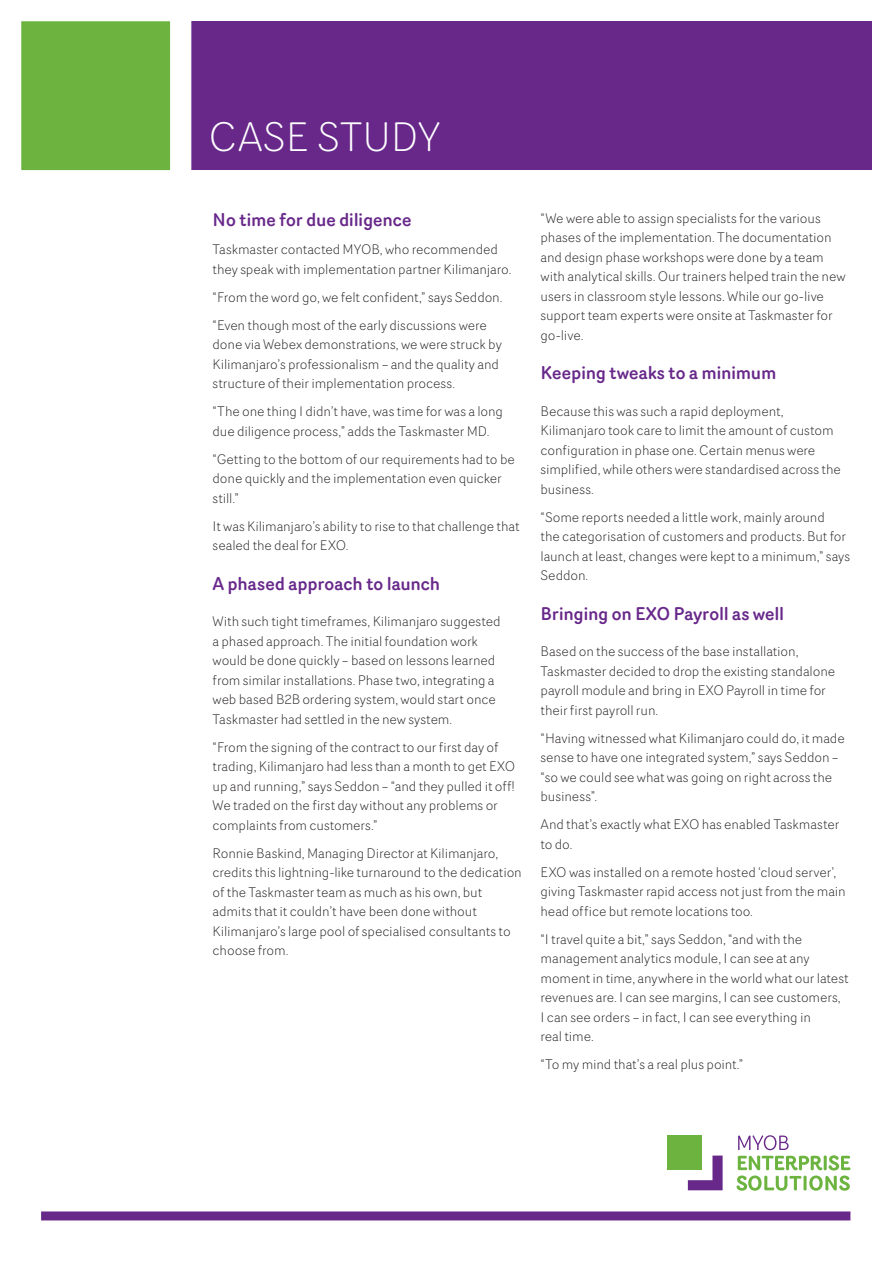
<style>
.page{position:relative;width:893px;height:1263px;background:#fff}
.page>*{position:absolute;margin:0;border:0;box-sizing:border-box;transform-origin:0 0}
.t1{font:300 40.2px "Router";color:#fff}
.Sub_HEading{font:500 18px "Router";letter-spacing:-.02em;color:#68288a}
.BODY{font:300 13.5px/19.5px "Router";letter-spacing:-.01em;color:#231f20}
</style>
<div class="page">
<div style="left:41px;top:1211px;width:809px;height:9px;background:#68288a"></div>
<div style="left:21px;top:21px;width:851px;height:149px;background:#68288a"></div>
<div style="left:11px;top:11px;width:170px;height:170px;background:#6cb43f"></div>
<div style="left:0;top:0;width:191px;height:191px;border:21px solid #fff"></div>
<svg style="left:688px;top:1155px;width:35px;height:35px"></svg>
<div style="left:668px;top:1135px;width:34px;height:35px;background:#6cb43f"></div>
<svg style="left:737px;top:1135px;width:113px;height:56px"></svg>
<h1 class="t1" style="left:208px;top:108px;width:234px">CASE STUDY</h1>
<p class="Sub_HEading" style="left:213px;top:206px;width:201px">No time for due diligence</p>
<p class="BODY" style="left:213px;top:239px;width:300px">Taskmaster contacted MYOB, who recommended they speak with implementation partner Kilimanjaro.</p>
<p class="BODY" style="left:213px;top:287px;width:291px">“From the word go, we felt confident,” says Seddon.</p>
<p class="BODY" style="left:213px;top:315px;width:291px">“Even though most of the early discussions were done via Webex demonstrations, we were struck by Kilimanjaro’s professionalism – and the quality and structure of their implementation process.</p>
<p class="BODY" style="left:213px;top:401px;width:292px">“The one thing I didn’t have, was time for was a long due diligence process,” adds the Taskmaster MD.</p>
<p class="BODY" style="left:213px;top:449px;width:304px">“Getting to the bottom of our requirements had to be done quickly and the implementation even quicker still.”</p>
<p class="BODY" style="left:213px;top:516px;width:308px">It was Kilimanjaro’s ability to rise to that challenge that sealed the deal for EXO.</p>
<p class="Sub_HEading" style="left:213px;top:570px;width:229px">A phased approach to launch</p>
<p class="BODY" style="left:213px;top:611px;width:290px">With such tight timeframes, Kilimanjaro suggested a phased approach. The initial foundation work would be done quickly – based on lessons learned from similar installations. Phase two, integrating a web based B2B ordering system, would start once Taskmaster had settled in the new system.</p>
<p class="BODY" style="left:213px;top:737px;width:304px">“From the signing of the contract to our first day of trading, Kilimanjaro had less than a month to get EXO up and running,” says Seddon – “and they pulled it off!<br>We traded on the first day without any problems or complaints from customers.”</p>
<p class="BODY" style="left:213px;top:843px;width:311px">Ronnie Baskind, Managing Director at Kilimanjaro, credits this lightning-like turnaround to the dedication of the Taskmaster team as much as his own, but admits that it couldn’t have been done without Kilimanjaro’s large pool of specialised consultants to choose from.</p>
<p class="BODY" style="left:540px;top:208px;width:307px">“We were able to assign specialists for the various phases of the implementation. The documentation and design phase workshops were done by a team with analytical skills. Our trainers helped train the new users in classroom style lessons. While our go-live support team experts were onsite at Taskmaster for go-live.</p>
<p class="Sub_HEading" style="left:540px;top:359px;width:237px">Keeping tweaks to a minimum</p>
<p class="BODY" style="left:540px;top:401px;width:302px">Because this was such a rapid deployment, Kilimanjaro took care to limit the amount of custom configuration in phase one. Certain menus were simplified, while others were standardised across the business.</p>
<p class="BODY" style="left:540px;top:507px;width:311px">“Some reports needed a little work, mainly around<br>the categorisation of customers and products. But for launch at least, changes were kept to a minimum,” says Seddon.</p>
<p class="Sub_HEading" style="left:540px;top:600px;width:245px">Bringing on EXO Payroll as well</p>
<p class="BODY" style="left:540px;top:641px;width:296px">Based on the success of the base installation, Taskmaster decided to drop the existing standalone payroll module and bring in EXO Payroll in time for their first payroll run.</p>
<p class="BODY" style="left:540px;top:728px;width:306px">“Having witnessed what Kilimanjaro could do, it made sense to have one integrated system,” says Seddon – “so we could see what was going on right across the business”.</p>
<p class="BODY" style="left:540px;top:814px;width:300px">And that’s exactly what EXO has enabled Taskmaster to do.</p>
<p class="BODY" style="left:540px;top:862px;width:307px">EXO was installed on a remote hosted ‘cloud server’, giving Taskmaster rapid access not just from the main head office but remote locations too.</p>
<p class="BODY" style="left:540px;top:929px;width:310px">“I travel quite a bit,” says Seddon, “and with the management analytics module, I can see at any moment in time, anywhere in the world what our latest revenues are. I can see margins, I can see customers,<br>I can see orders – in fact, I can see everything in<br>real time.</p>
<p class="BODY" style="left:540px;top:1054px;width:204px">“To my mind that’s a real plus point.”</p>
</div>
